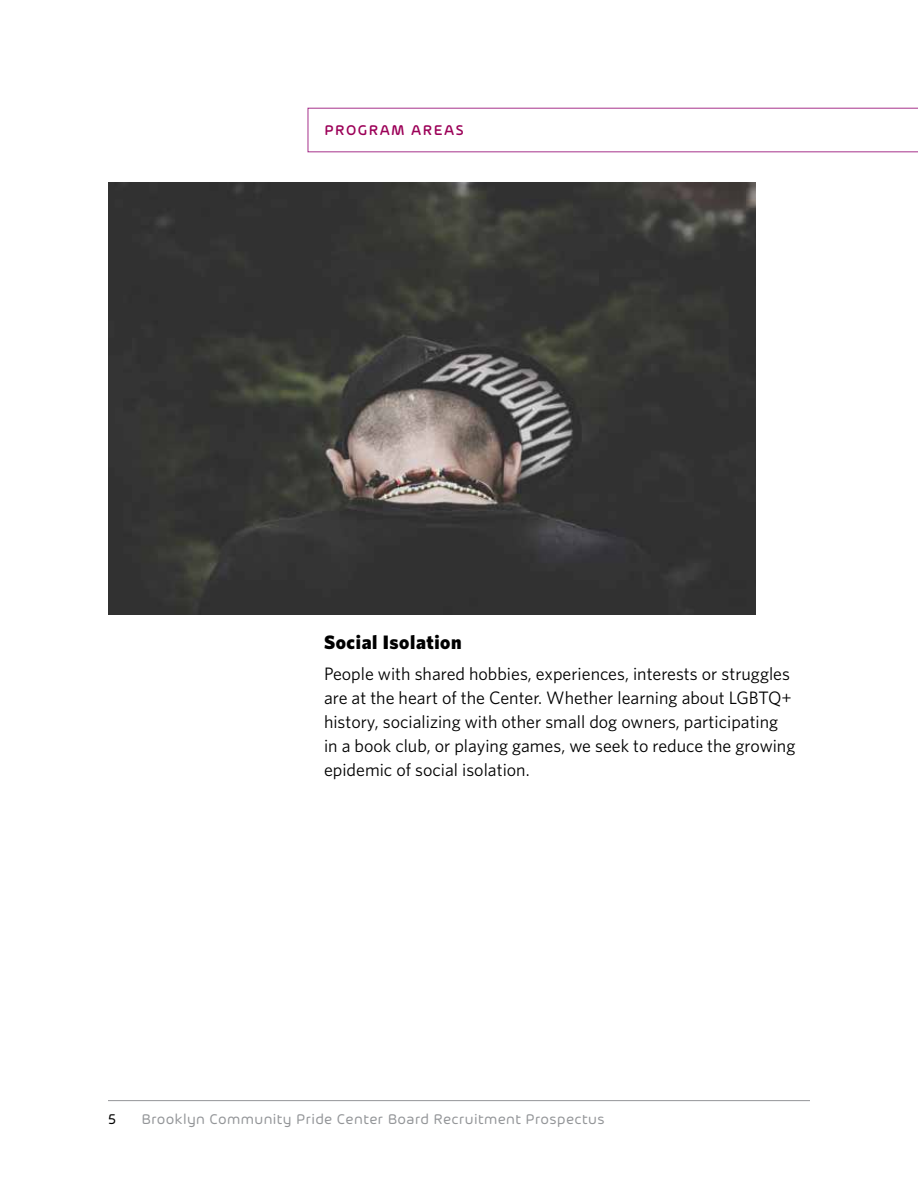
<style>
.page{position:relative;width:918px;height:1188px;background:#fff}
.page>*{position:absolute;margin:0;border:0;box-sizing:border-box;transform-origin:0 0}
.t1{font:900 19.5px "Whitney";letter-spacing:.03em;color:#000}
.t2{font:18px/24px "Whitney";color:#000}
.t3{font:15px "Arlon";letter-spacing:.025em;color:#939598}
.t4{font:500 15px "Arlon";letter-spacing:.1em;color:#9c0058}
.t5{font:15px "Arlon";color:#000}
</style>
<div class="page">
<hr style="left:108px;top:1100px;width:702px;height:1px;background:#939598">
<svg style="left:308px;top:108px;width:610px;height:44px"></svg>
<img style="left:108px;top:183px;width:648px;height:432px">
<p class="t4" style="left:324px;top:119px;width:141px">PROGRAM AREAS</p>
<p class="t1" style="left:324px;top:629px;width:139px">Social Isolation</p>
<p class="t2" style="left:324px;top:661px;width:473px">People with shared hobbies, experiences, interests or struggles are at the heart of the Center. Whether learning about LGBTQ+ history, socializing with other small dog owners, participating in a book club, or playing games, we seek to reduce the growing epidemic of social isolation.</p>
<p class="t5" style="left:108px;top:1108px;width:9px">5</p>
<p class="t3" style="left:141px;top:1108px;width:465px">Brooklyn Community Pride Center Board Recruitment Prospectus</p>
</div>
